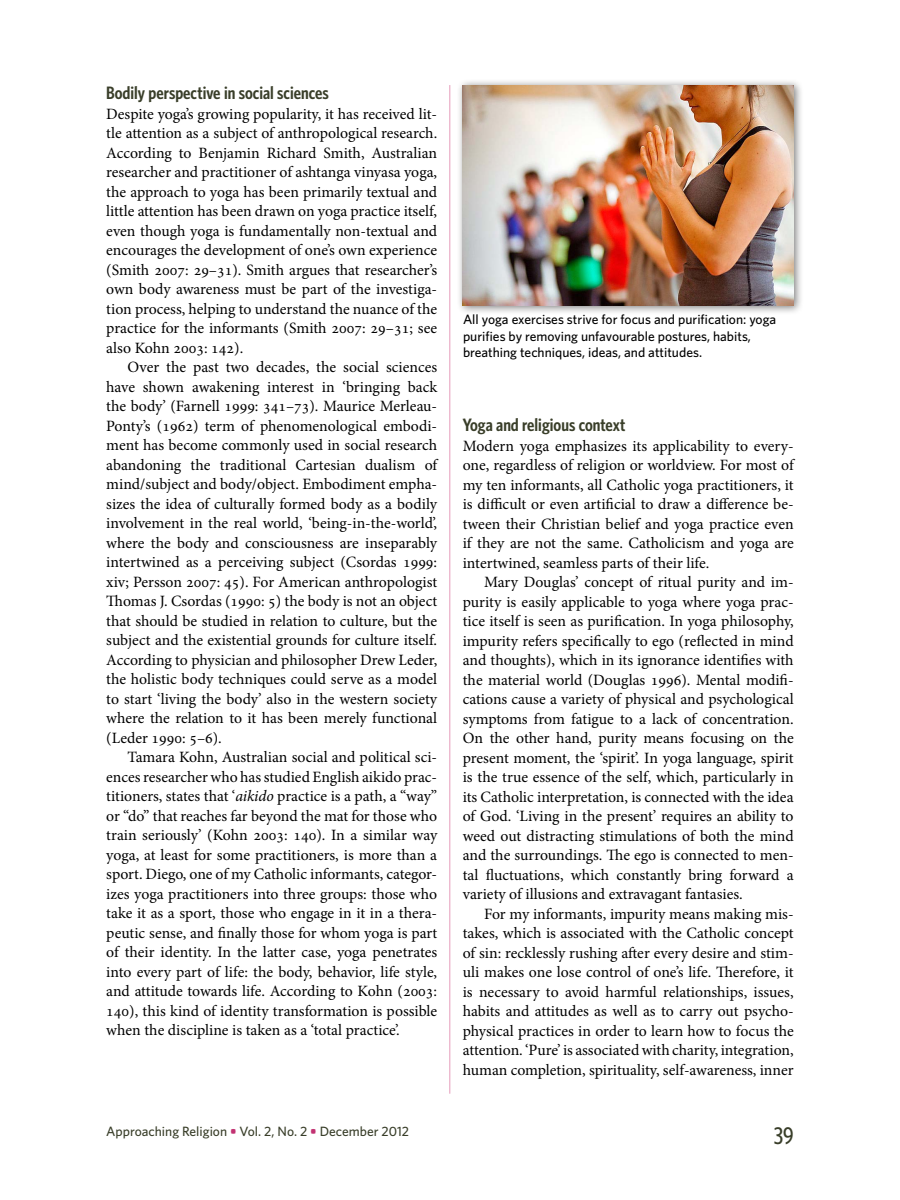
<style>
.page{position:relative;width:900px;height:1200px;background:#fff}
.page>*{position:absolute;margin:0;border:0;box-sizing:border-box;transform-origin:0 0}
.t1{font:500 24px "Whitney Condensed";color:#393e29}
.t2{font:600 18px "Whitney Condensed";color:#393e29}
.t3{font:15.75px/19.5px "Minion Pro";color:#000;text-align:justify}
.t4{font:500 13.5px/16.5px "Whitney";color:#000}
.t5{font:500 13.5px "Whitney";color:#393e29}
.s1{font-style:italic}
.s2{font-weight:700;color:#c23272}
</style>
<div class="page">
<hr style="left:450px;top:85px;width:1px;height:1009px;background:#e69cba">
<div style="left:456px;top:78px;width:348px;height:237px;background:#000;opacity:.5"></div>
<img style="left:463px;top:85px;width:331px;height:221px">
<p class="t2" style="left:106px;top:82px;width:224px">Bodily perspective in social sciences</p>
<p class="t3" style="left:106px;top:104px;width:332px">Despite yoga’s growing popularity, it has received lit&shy;tle attention as a subject of anthropological research.<br>According to Benjamin Richard Smith, Australian researcher and practitioner of ashtanga vinyasa yoga, the approach to yoga has been primarily textual and little attention has been drawn on yoga practice itself, even though yoga is fundamentally non-textual and encourages the development of one’s own experience (Smith 2007: 29–31). Smith argues that researcher’s own body awareness must be part of the investiga&shy;tion process, helping to understand the nuance of the practice for the informants (Smith 2007: 29–31; see also Kohn 2003: 142).</p>
<p class="t3" style="left:106px;top:358px;width:333px;text-indent:21px">Over the past two decades, the social sciences have shown awakening interest in ‘bringing back the body’ (Farnell 1999: 341–73). Maurice Merleau-Ponty’s (1962) term of phenomenological embodi&shy;ment has become commonly used in social research abandoning the traditional Cartesian dualism of mind/subject and body/object. Embodiment empha&shy;sizes the idea of culturally formed body as a bodily involvement in the real world, ‘being-in-the-world’, where the body and consciousness are inseparably intertwined as a perceiving subject (Csordas 1999: xiv; Persson 2007: 45). For American anthropologist Thomas J. Csordas (1990: 5) the body is not an object that should be studied in relation to culture, but the subject and the existential grounds for culture itself.<br>According to physician and philosopher Drew Leder, the holistic body techniques could serve as a model to start ‘living the body’ also in the western society where the relation to it has been merely functional (Leder 1990: 5–6).</p>
<p class="t3" style="left:106px;top:748px;width:332px;text-indent:21px">Tamara Kohn, Australian social and political sci&shy;ences researcher who has studied English aikido prac&shy;titioners, states that ‘<span class="s1">aikido</span> practice is a path, a “way” or “do” that reaches far beyond the mat for those who train seriously’ (Kohn 2003: 140). In a similar way yoga, at least for some practitioners, is more than a sport. Diego, one of my Catholic informants, categor&shy;izes yoga practitioners into three groups: those who take it as a sport, those who engage in it in a thera&shy;peutic sense, and finally those for whom yoga is part of their identity. In the latter case, yoga penetrates into every part of life: the body, behavior, life style, and attitude towards life. According to Kohn (2003:<br>140), this kind of identity transformation is possible when the discipline is taken as a ‘total practice’.</p>
<p class="t5" style="left:106px;top:1122px;width:304px">Approaching Religion <span class="s2">•</span> Vol. 2, No. 2 <span class="s2">•</span> December 2012</p>
<p class="t4" style="left:463px;top:311px;width:315px">All yoga exercises strive for focus and purification: yoga purifies by removing unfavourable postures, habits, breathing techniques, ideas, and attitudes.</p>
<p class="t2" style="left:463px;top:414px;width:164px">Yoga and religious context</p>
<p class="t3" style="left:463px;top:436px;width:333px">Modern yoga emphasizes its applicability to every&shy;one, regardless of religion or worldview. For most of my ten informants, all Catholic yoga practitioners, it is difficult or even artificial to draw a difference be&shy;tween their Christian belief and yoga practice even if they are not the same. Catholicism and yoga are intertwined, seamless parts of their life.</p>
<p class="t3" style="left:463px;top:572px;width:332px;text-indent:21px">Mary Douglas’ concept of ritual purity and im&shy;purity is easily applicable to yoga where yoga prac&shy;tice itself is seen as purification. In yoga philosophy, impurity refers specifically to ego (reflected in mind and thoughts), which in its ignorance identifies with the material world (Douglas 1996). Mental modifi&shy;cations cause a variety of physical and psychological symptoms from fatigue to a lack of concentration.<br>On the other hand, purity means focusing on the present moment, the ‘spirit’. In yoga language, spirit is the true essence of the self, which, particularly in its Catholic interpretation, is connected with the idea of God. ‘Living in the present’ requires an ability to weed out distracting stimulations of both the mind and the surroundings. The ego is connected to men&shy;tal fluctuations, which constantly bring forward a variety of illusions and extravagant fantasies.</p>
<p class="t3" style="left:463px;top:904px;width:332px;text-indent:21px">For my informants, impurity means making mis&shy;takes, which is associated with the Catholic concept of sin: recklessly rushing after every desire and stim&shy;uli makes one lose control of one’s life. Therefore, it is necessary to avoid harmful relationships, issues, habits and attitudes as well as to carry out psycho&shy;physical practices in order to learn how to focus the attention. ‘Pure’ is associated with charity, integration, human completion, spirituality, self-awareness, inner</p>
<h1 class="t1" style="left:774px;top:1121px;width:21px">39</h1>
</div>
